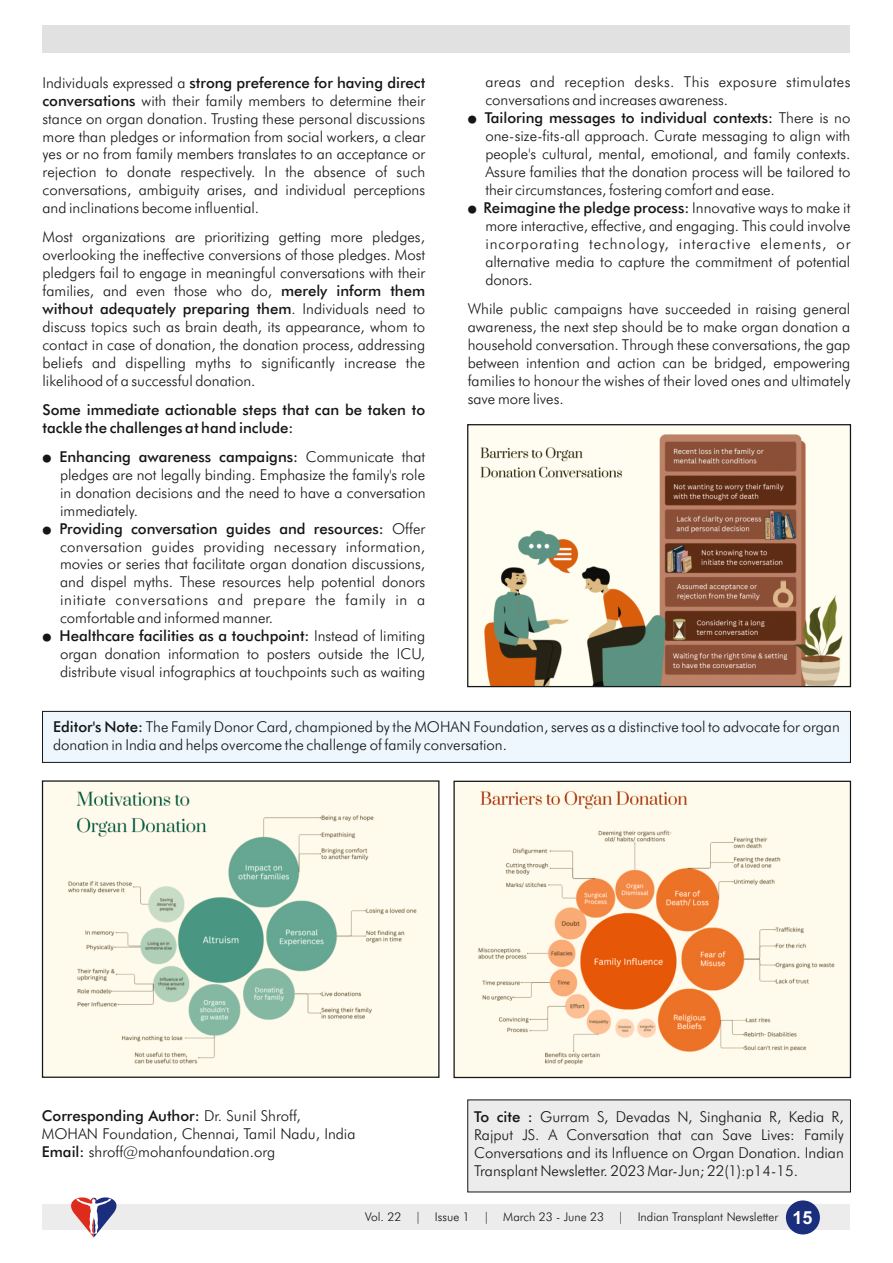
<style>
.page{position:relative;width:893px;height:1263px;background:#fff}
.page>*{position:absolute;margin:0;border:0;box-sizing:border-box;transform-origin:0 0}
.t1{font:300 15px/18px "Futura BT";color:#151616;text-align:justify}
.t2{font:300 15px/18px "Futura BT";letter-spacing:.025em;color:#151616}
.t3{font:500 15px/18px "Futura BT";color:#151616}
.t4{font:300 12px "Futura BT";color:#151616}
.s1{font-weight:500}
.s2{font-family:"Adobe Gothic Std";font-weight:700;font-size:9px}
.s3{font-family:"Arial";font-weight:700;font-size:18px;color:#fff}
</style>
<div class="page">
<div style="left:43px;top:1205px;width:807px;height:25px;background:#ececec"></div>
<div style="left:43px;top:25px;width:807px;height:27px;background:#e2e1e1"></div>
<div style="left:786px;top:1200px;width:34px;height:34px;background:#1b2e7e;border-radius:50%"></div>
<svg style="left:62px;top:1197px;width:63px;height:40px"></svg>
<img style="left:455px;top:783px;width:394px;height:293px">
<div style="left:453px;top:781px;width:398px;height:297px;border:1px solid #151616"></div>
<img style="left:45px;top:782px;width:392px;height:294px">
<div style="left:42px;top:780px;width:397px;height:298px;border:1px solid #151616"></div>
<div style="left:467px;top:1099px;width:384px;height:94px;background:#ececec"></div>
<img style="left:469px;top:426px;width:380px;height:259px">
<div style="left:467px;top:424px;width:384px;height:263px;border:1px solid #151616"></div>
<svg style="left:42px;top:710px;width:809px;height:53px;background:#e4eef3"></svg>
<p class="t1" style="left:42px;top:75px;width:384px">Individuals expressed a <span class="s1">strong preference for having direct conversations</span> with their family members to determine their stance on organ donation. Trusting these personal discussions more than pledges or information from social workers, a clear yes or no from family members translates to an acceptance or rejection to donate respectively. In the absence of such conversations, ambiguity arises, and individual perceptions and inclinations become influential.</p>
<p class="t1" style="left:42px;top:229px;width:384px">Most organizations are prioritizing getting more pledges, overlooking the ineffective conversions of those pledges. Most pledgers fail to engage in meaningful conversations with their families, and even those who do, <span class="s1">merely inform them without adequately preparing them</span>. Individuals need to discuss topics such as brain death, its appearance, whom to contact in case of donation, the donation process, addressing beliefs and dispelling myths to significantly increase the likelihood of a successful donation.</p>
<p class="t3" style="left:42px;top:402px;width:384px">Some immediate actionable steps that can be taken to tackle the challenges at hand include:</p>
<p class="t1" style="left:60px;top:449px;width:367px;text-indent:-18px"><span class="s2">●</span> <span class="s1">Enhancing awareness campaigns:</span> Communicate that pledges are not legally binding. Emphasize the family's role in donation decisions and the need to have a conversation immediately.</p>
<p class="t1" style="left:60px;top:521px;width:367px;text-indent:-18px"><span class="s2">●</span> <span class="s1">Providing conversation guides and resources:</span> Offer conversation guides providing necessary information, movies or series that facilitate organ donation discussions, and dispel myths. These resources help potential donors initiate conversations and prepare the family in a comfortable and informed manner.</p>
<p class="t1" style="left:60px;top:628px;width:367px;text-indent:-18px"><span class="s2">●</span> <span class="s1">Healthcare facilities as a touchpoint:</span> Instead of limiting organ donation information to posters outside the ICU, distribute visual infographics at touchpoints such as waiting</p>
<p class="t2" style="left:485px;top:74px;width:367px">areas and reception desks. This exposure stimulates conversations and increases awareness.</p>
<p class="t1" style="left:485px;top:110px;width:367px;text-indent:-18px"><span class="s2">●</span> <span class="s1">Tailoring messages to individual contexts:</span> There is no one-size-fits-all approach. Curate messaging to align with people's cultural, mental, emotional, and family contexts.<br>Assure families that the donation process will be tailored to their circumstances, fostering comfort and ease.</p>
<p class="t1" style="left:485px;top:200px;width:367px;text-indent:-18px"><span class="s2">●</span> <span class="s1">Reimagine the pledge process:</span> Innovative ways to make it more interactive, effective, and engaging. This could involve incorporating technology, interactive elements, or alternative media to capture the commitment of potential donors.</p>
<p class="t1" style="left:468px;top:301px;width:384px">While public campaigns have succeeded in raising general awareness, the next step should be to make organ donation a household conversation. Through these conversations, the gap between intention and action can be bridged, empowering families to honour the wishes of their loved ones and ultimately save more lives.</p>
<p class="t1" style="left:53px;top:719px;width:788px"><span class="s1">Editor's Note:</span> The Family Donor Card, championed by the MOHAN Foundation, serves as a distinctive tool to advocate for organ donation in India and helps overcome the challenge of family conversation.</p>
<p class="t1" style="left:42px;top:1108px;width:315px;text-align:left"><span class="s1">Corresponding Author:</span> Dr. Sunil Shroff,<br>MOHAN Foundation, Chennai, Tamil Nadu, India<br><span class="s1">Email:</span> shroff@mohanfoundation.org</p>
<p class="t1" style="left:474px;top:1109px;width:371px"><span class="s1">To cite :</span> Gurram S, Devadas N, Singhania R, Kedia R, Rajput JS. A Conversation that can Save Lives: Family Conversations and its Influence on Organ Donation. Indian Transplant Newsletter. 2023 Mar-Jun; 22(1):p14-15.</p>
<p class="t4" style="left:365px;top:1211px;width:449px">Vol. 22 | Issue 1 | March 23 - June 23 | Indian Transplant Newsletter <span class="s3">15</span></p>
</div>
